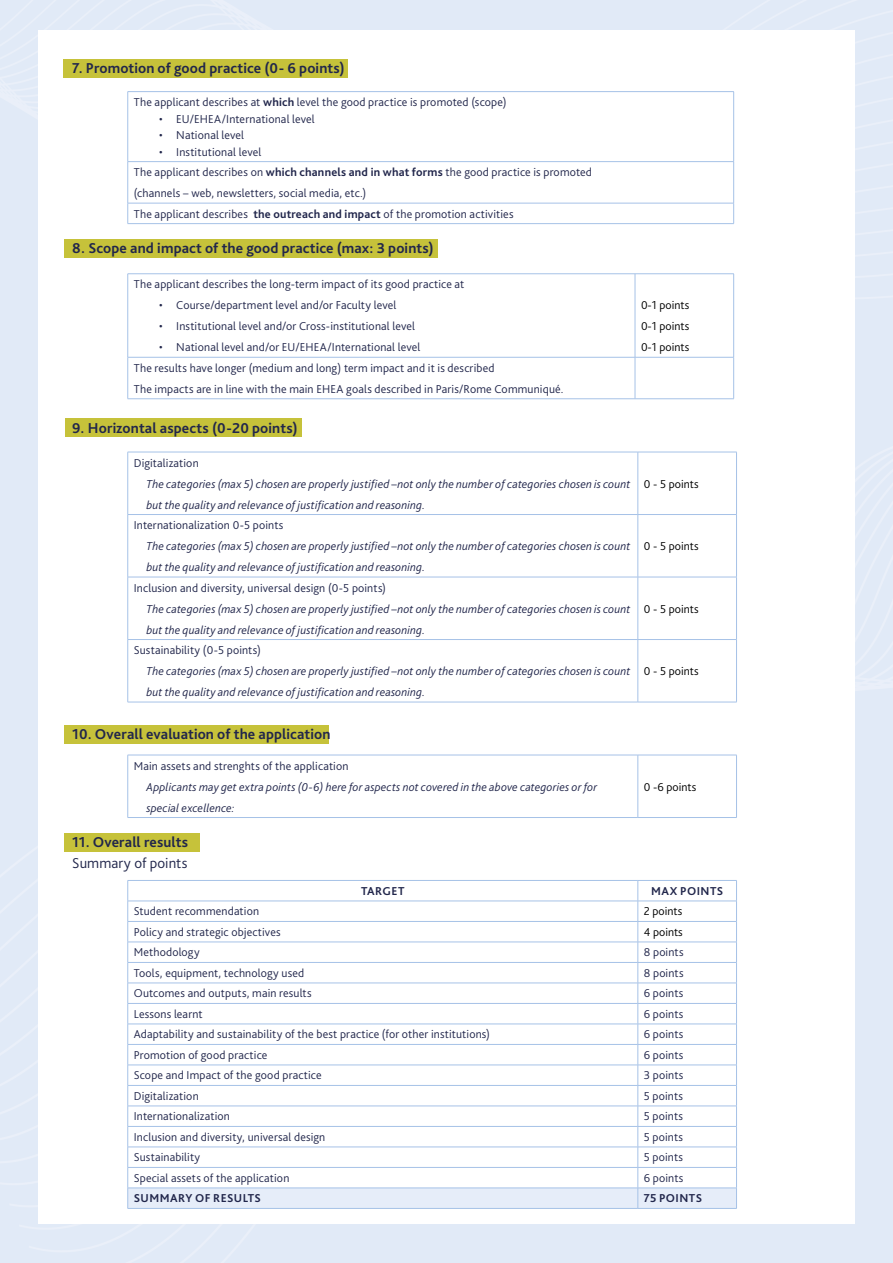
<style>
.page{position:relative;width:893px;height:1263px;background:#fff}
.page>*{position:absolute;margin:0;border:0;box-sizing:border-box;transform-origin:0 0}
.t1{font:700 15px "Bliss Pro";letter-spacing:.01em;color:#21264b}
.t2{font:300 15px "Bliss Pro";letter-spacing:.005em;color:#21264b}
.t3{font:300 12px/20.7px "Bliss Pro";letter-spacing:.01em;color:#21264b}
.t4{font:italic 300 12px/21px "Bliss Pro";letter-spacing:.015em;color:#21264b}
.t5{font:300 12px/21px "Bliss Pro";color:#000;text-align:justify}
.t6{font:700 12px "Bliss Pro";letter-spacing:.035em;color:#21264b}
.s1{font-weight:700}
</style>
<div class="page">
<div style="left:64px;top:59px;width:284px;height:19px;background:#c6c23a"></div>
<div style="left:66px;top:419px;width:236px;height:18px;background:#c6c23a"></div>
<div style="left:64px;top:725px;width:264px;height:19px;background:#c6c23a"></div>
<div style="left:65px;top:240px;width:373px;height:18px;background:#c6c23a"></div>
<div style="left:65px;top:833px;width:135px;height:18px;background:#c6c23a"></div>
<hr style="left:128px;top:91px;width:606px;height:1px;background:#a6c2e7">
<hr style="left:127px;top:92px;width:1px;height:69px;background:#a6c2e7">
<hr style="left:733px;top:92px;width:1px;height:69px;background:#a6c2e7">
<hr style="left:128px;top:161px;width:606px;height:1px;background:#a6c2e7">
<hr style="left:127px;top:162px;width:1px;height:41px;background:#a6c2e7">
<hr style="left:733px;top:162px;width:1px;height:41px;background:#a6c2e7">
<hr style="left:128px;top:203px;width:606px;height:1px;background:#a6c2e7">
<svg style="left:127px;top:203px;width:1px;height:20px"></svg>
<svg style="left:733px;top:203px;width:1px;height:20px"></svg>
<hr style="left:128px;top:223px;width:606px;height:1px;background:#a6c2e7">
<hr style="left:128px;top:273px;width:507px;height:1px;background:#a6c2e7">
<hr style="left:127px;top:274px;width:1px;height:83px;background:#a6c2e7">
<hr style="left:635px;top:273px;width:99px;height:1px;background:#a6c2e7">
<hr style="left:635px;top:274px;width:1px;height:83px;background:#a6c2e7">
<hr style="left:733px;top:274px;width:1px;height:83px;background:#a6c2e7">
<hr style="left:128px;top:357px;width:507px;height:1px;background:#a6c2e7">
<hr style="left:127px;top:357px;width:1px;height:42px;background:#a6c2e7">
<hr style="left:635px;top:357px;width:99px;height:1px;background:#a6c2e7">
<hr style="left:635px;top:357px;width:1px;height:42px;background:#a6c2e7">
<hr style="left:733px;top:357px;width:1px;height:42px;background:#a6c2e7">
<hr style="left:128px;top:398px;width:507px;height:1px;background:#a6c2e7">
<hr style="left:635px;top:398px;width:99px;height:1px;background:#a6c2e7">
<hr style="left:128px;top:452px;width:510px;height:1px;background:#a6c2e7">
<hr style="left:127px;top:452px;width:1px;height:62px;background:#a6c2e7">
<hr style="left:638px;top:452px;width:99px;height:1px;background:#a6c2e7">
<hr style="left:638px;top:452px;width:1px;height:62px;background:#a6c2e7">
<hr style="left:736px;top:452px;width:1px;height:62px;background:#a6c2e7">
<hr style="left:128px;top:514px;width:510px;height:1px;background:#a6c2e7">
<hr style="left:127px;top:515px;width:1px;height:62px;background:#a6c2e7">
<hr style="left:638px;top:514px;width:99px;height:1px;background:#a6c2e7">
<hr style="left:638px;top:515px;width:1px;height:62px;background:#a6c2e7">
<hr style="left:736px;top:515px;width:1px;height:62px;background:#a6c2e7">
<hr style="left:128px;top:577px;width:510px;height:1px;background:#a6c2e7">
<hr style="left:127px;top:577px;width:1px;height:62px;background:#a6c2e7">
<hr style="left:638px;top:577px;width:99px;height:1px;background:#a6c2e7">
<hr style="left:638px;top:577px;width:1px;height:62px;background:#a6c2e7">
<hr style="left:736px;top:577px;width:1px;height:62px;background:#a6c2e7">
<hr style="left:128px;top:639px;width:510px;height:1px;background:#a6c2e7">
<hr style="left:127px;top:640px;width:1px;height:62px;background:#a6c2e7">
<hr style="left:638px;top:639px;width:99px;height:1px;background:#a6c2e7">
<hr style="left:638px;top:640px;width:1px;height:62px;background:#a6c2e7">
<hr style="left:736px;top:640px;width:1px;height:62px;background:#a6c2e7">
<hr style="left:128px;top:702px;width:510px;height:1px;background:#a6c2e7">
<hr style="left:638px;top:702px;width:99px;height:1px;background:#a6c2e7">
<hr style="left:128px;top:755px;width:510px;height:1px;background:#a6c2e7">
<hr style="left:127px;top:755px;width:1px;height:62px;background:#a6c2e7">
<hr style="left:638px;top:755px;width:99px;height:1px;background:#a6c2e7">
<hr style="left:638px;top:755px;width:1px;height:62px;background:#a6c2e7">
<hr style="left:736px;top:755px;width:1px;height:62px;background:#a6c2e7">
<hr style="left:128px;top:817px;width:510px;height:1px;background:#a6c2e7">
<hr style="left:638px;top:817px;width:99px;height:1px;background:#a6c2e7">
<hr style="left:128px;top:880px;width:510px;height:1px;background:#a6c2e7">
<hr style="left:638px;top:880px;width:99px;height:1px;background:#a6c2e7">
<svg style="left:127px;top:881px;width:610px;height:327px"></svg>
<hr style="left:128px;top:1208px;width:510px;height:1px;background:#a6c2e7">
<hr style="left:638px;top:1208px;width:99px;height:1px;background:#a6c2e7">
<p class="t1" style="left:72px;top:59px;width:274px">7. Promotion of good practice (0- 6 points)</p>
<p class="t3" style="left:134px;top:91px;width:374px">The applicant describes at <span class="s1">which</span> level the good practice is promoted (scope)</p>
<p class="t3" style="left:159px;top:108px;width:157px">• EU/EHEA/International level</p>
<p class="t3" style="left:159px;top:124px;width:86px">• National level</p>
<p class="t3" style="left:134px;top:141px;width:460px;text-indent:26px">• Institutional level<br>The applicant describes on <span class="s1">which channels and in what forms</span> the good practice is promoted (channels – web, newsletters, social media, etc.)<br>The applicant describes <span class="s1">the outreach and impact</span> of the promotion activities</p>
<p class="t1" style="left:72px;top:239px;width:363px">8. Scope and impact of the good practice (max: 3 points)</p>
<p class="t3" style="left:134px;top:274px;width:332px">The applicant describes the long-term impact of its good practice at</p>
<p class="t3" style="left:159px;top:295px;width:239px">• Course/department level and/or Faculty level</p>
<p class="t3" style="left:159px;top:316px;width:257px">• Institutional level and/or Cross-institutional level</p>
<p class="t3" style="left:159px;top:337px;width:263px">• National level and/or EU/EHEA/International level</p>
<p class="t3" style="left:134px;top:357px;width:431px">The results have longer (medium and long) term impact and it is described<br>The impacts are in line with the main EHEA goals described in Paris/Rome Communiqué.</p>
<p class="t1" style="left:72px;top:419px;width:227px">9. Horizontal aspects (0-20 points)</p>
<p class="t5" style="left:641px;top:294px;width:50px">0-1 points 0-1 points 0-1 points</p>
<p class="t3" style="left:134px;top:452px;width:67px">Digitalization</p>
<p class="t4" style="left:147px;top:473px;width:485px">The categories (max 5) chosen are properly justified –not only the number of categories chosen is count but the quality and relevance of justification and reasoning.</p>
<p class="t5" style="left:644px;top:473px;width:56px">0 - 5 points</p>
<p class="t3" style="left:134px;top:514px;width:151px">Internationalization 0-5 points</p>
<p class="t4" style="left:147px;top:535px;width:485px">The categories (max 5) chosen are properly justified –not only the number of categories chosen is count but the quality and relevance of justification and reasoning.</p>
<p class="t5" style="left:644px;top:535px;width:56px">0 - 5 points</p>
<p class="t3" style="left:134px;top:577px;width:254px">Inclusion and diversity, universal design (0-5 points)</p>
<p class="t4" style="left:147px;top:598px;width:485px">The categories (max 5) chosen are properly justified –not only the number of categories chosen is count but the quality and relevance of justification and reasoning.</p>
<p class="t5" style="left:644px;top:598px;width:56px">0 - 5 points</p>
<p class="t3" style="left:134px;top:639px;width:129px">Sustainability (0-5 points)</p>
<p class="t4" style="left:147px;top:660px;width:485px">The categories (max 5) chosen are properly justified –not only the number of categories chosen is count but the quality and relevance of justification and reasoning.</p>
<p class="t5" style="left:644px;top:660px;width:56px">0 - 5 points</p>
<p class="t1" style="left:72px;top:725px;width:260px">10. Overall evaluation of the application</p>
<p class="t3" style="left:134px;top:755px;width:216px">Main assets and strenghts of the application</p>
<p class="t4" style="left:147px;top:776px;width:452px">Applicants may get extra points (0-6) here for aspects not covered in the above categories or for special excellence:</p>
<p class="t5" style="left:644px;top:776px;width:54px">0 -6 points</p>
<p class="t1" style="left:72px;top:833px;width:117px">11. Overall results</p>
<p class="t2" style="left:72px;top:854px;width:117px">Summary of points</p>
<p class="t6" style="left:361px;top:883px;width:45px">TARGET</p>
<p class="t6" style="left:651px;top:883px;width:74px">MAX POINTS</p>
<p class="t3" style="left:134px;top:901px;width:127px">Student recommendation</p>
<p class="t5" style="left:644px;top:901px;width:40px">2 points</p>
<p class="t3" style="left:134px;top:921px;width:148px">Policy and strategic objectives</p>
<p class="t5" style="left:644px;top:921px;width:40px">4 points</p>
<p class="t3" style="left:134px;top:942px;width:67px">Methodology</p>
<p class="t3" style="left:644px;top:942px;width:41px">8 points</p>
<p class="t3" style="left:134px;top:962px;width:172px">Tools, equipment, technology used</p>
<p class="t3" style="left:644px;top:962px;width:41px">8 points</p>
<p class="t3" style="left:134px;top:983px;width:179px">Outcomes and outputs, main results</p>
<p class="t3" style="left:644px;top:983px;width:41px">6 points</p>
<p class="t3" style="left:134px;top:1003px;width:71px">Lessons learnt</p>
<p class="t3" style="left:644px;top:1003px;width:41px">6 points</p>
<p class="t3" style="left:134px;top:1024px;width:358px">Adaptability and sustainability of the best practice (for other institutions)</p>
<p class="t3" style="left:644px;top:1024px;width:41px">6 points</p>
<p class="t3" style="left:134px;top:1044px;width:135px">Promotion of good practice</p>
<p class="t3" style="left:644px;top:1044px;width:41px">6 points</p>
<p class="t3" style="left:134px;top:1065px;width:189px">Scope and Impact of the good practice</p>
<p class="t3" style="left:644px;top:1065px;width:41px">3 points</p>
<p class="t3" style="left:134px;top:1085px;width:67px">Digitalization</p>
<p class="t3" style="left:644px;top:1085px;width:41px">5 points</p>
<p class="t3" style="left:134px;top:1106px;width:98px">Internationalization</p>
<p class="t3" style="left:644px;top:1106px;width:41px">5 points</p>
<p class="t3" style="left:134px;top:1126px;width:193px">Inclusion and diversity, universal design</p>
<p class="t3" style="left:644px;top:1126px;width:41px">5 points</p>
<p class="t3" style="left:134px;top:1147px;width:68px">Sustainability</p>
<p class="t3" style="left:644px;top:1147px;width:41px">5 points</p>
<p class="t3" style="left:134px;top:1167px;width:157px">Special assets of the application</p>
<p class="t3" style="left:644px;top:1167px;width:41px">6 points</p>
<p class="t6" style="left:134px;top:1191px;width:129px">SUMMARY OF RESULTS</p>
<p class="t6" style="left:644px;top:1191px;width:60px">75 POINTS</p>
</div>
